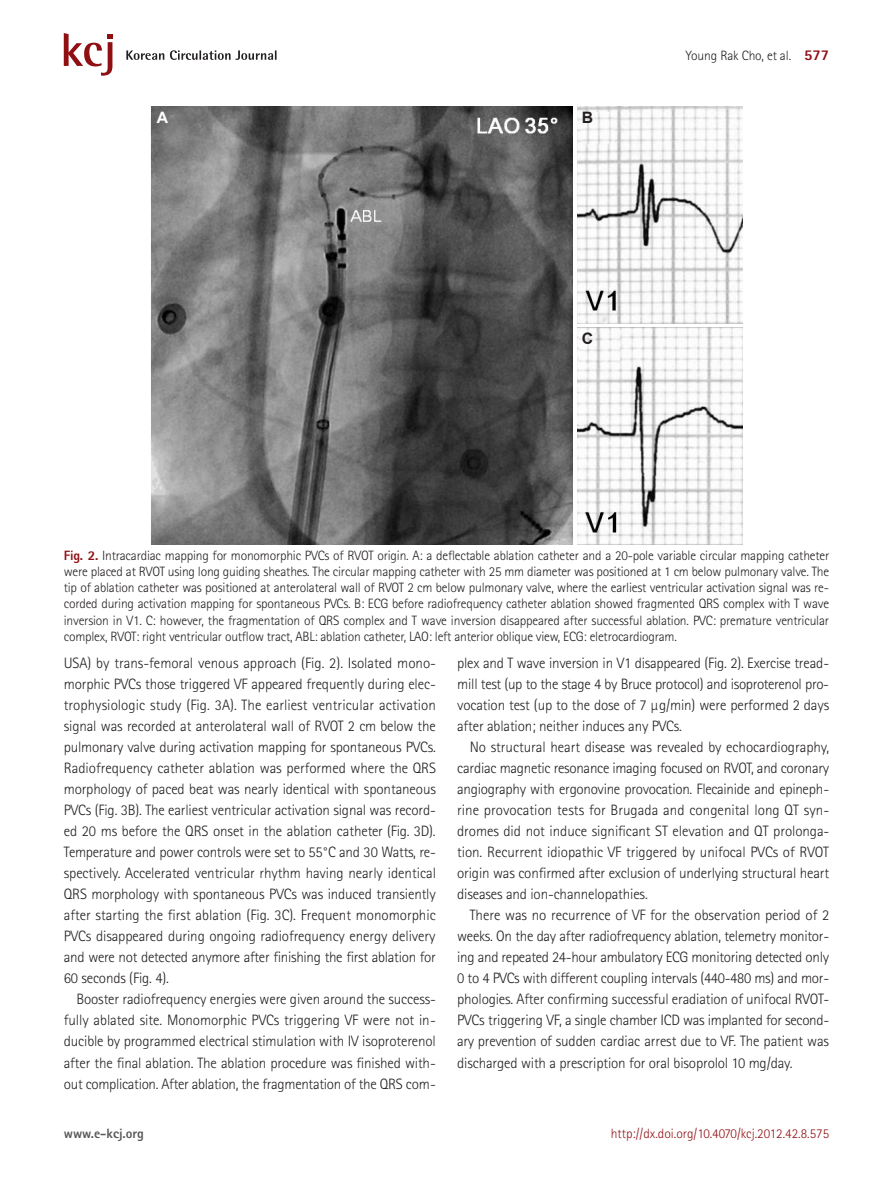
<style>
.page{position:relative;width:893px;height:1191px;background:#fff}
.page>*{position:absolute;margin:0;border:0;box-sizing:border-box;transform-origin:0 0}
.t1{font:700 15.75px "Arial";color:#231f20}
.t2{font:700 15.75px "Arial";color:#fff}
.본문{font:300 15px/21px "Rotis Sans Serif Std";letter-spacing:-.01em;color:#231f20;text-align:justify}
.t3{font:800 15px "Rotis Sans Serif Std";color:#900f13}
.그림제목1{font:300 13.5px/16.2px "Rotis Sans Serif Std";letter-spacing:-.015em;color:#231f20;text-align:justify}
.t4{font:300 13.5px "Rotis Sans Serif Std";color:#900f13}
.t5{font:800 13.5px "Rotis Sans Serif Std";color:#57585a}
.s1{font-weight:800;color:#900f13}
</style>
<div class="page">
<svg style="left:126px;top:50px;width:151px;height:10px"></svg>
<svg style="left:64px;top:33px;width:49px;height:43px"></svg>
<img style="left:151px;top:106px;width:422px;height:438px">
<img style="left:577px;top:106px;width:165px;height:217px">
<img style="left:577px;top:327px;width:165px;height:217px">
<p class="t2" style="left:157px;top:107px;width:13px">A</p>
<p class="t1" style="left:582px;top:107px;width:13px">B</p>
<p class="t1" style="left:582px;top:328px;width:13px">C</p>
<p class="그림제목1" style="left:685px;top:47px;width:107px">Young Rak Cho, et al.</p>
<p class="t3" style="left:804px;top:46px;width:27px">577</p>
<p class="그림제목1" style="left:64px;top:547px;width:767px"><span class="s1">Fig. 2.</span> Intracardiac mapping for monomorphic PVCs of RVOT origin. A: a deflectable ablation catheter and a 20-pole variable circular mapping catheter were placed at RVOT using long guiding sheathes. The circular mapping catheter with 25 mm diameter was positioned at 1 cm below pulmonary valve. The tip of ablation catheter was positioned at anterolateral wall of RVOT 2 cm below pulmonary valve, where the earliest ventricular activation signal was re&shy;corded during activation mapping for spontaneous PVCs. B: ECG before radiofrequency catheter ablation showed fragmented QRS complex with T wave inversion in V1. C: however, the fragmentation of QRS complex and T wave inversion disappeared after successful ablation. PVC: premature ventricular complex, RVOT: right ventricular outflow tract, ABL: ablation catheter, LAO: left anterior oblique view, ECG: eletrocardiogram.</p>
<p class="본문" style="left:64px;top:653px;width:374px">USA) by trans-femoral venous approach (Fig. 2). Isolated mono&shy;morphic PVCs those triggered VF appeared frequently during elec&shy;trophysiologic study (Fig. 3A). The earliest ventricular activation signal was recorded at anterolateral wall of RVOT 2 cm below the pulmonary valve during activation mapping for spontaneous PVCs.<br>Radiofrequency catheter ablation was performed where the QRS morphology of paced beat was nearly identical with spontaneous PVCs (Fig. 3B). The earliest ventricular activation signal was record&shy;ed 20 ms before the QRS onset in the ablation catheter (Fig. 3D).<br>Temperature and power controls were set to 55°C and 30 Watts, re&shy;spectively. Accelerated ventricular rhythm having nearly identical QRS morphology with spontaneous PVCs was induced transiently after starting the first ablation (Fig. 3C). Frequent monomorphic PVCs disappeared during ongoing radiofrequency energy delivery and were not detected anymore after finishing the first ablation for 60 seconds (Fig. 4).</p>
<p class="본문" style="left:64px;top:989px;width:374px;text-indent:13px">Booster radiofrequency energies were given around the success&shy;fully ablated site. Monomorphic PVCs triggering VF were not in&shy;ducible by programmed electrical stimulation with IV isoproterenol after the final ablation. The ablation procedure was finished with&shy;out complication. After ablation, the fragmentation of the QRS com-</p>
<p class="본문" style="left:457px;top:653px;width:374px">plex and T wave inversion in V1 disappeared (Fig. 2). Exercise tread&shy;mill test (up to the stage 4 by Bruce protocol) and isoproterenol pro&shy;vocation test (up to the dose of 7 μg/min) were performed 2 days after ablation; neither induces any PVCs.</p>
<p class="본문" style="left:457px;top:737px;width:374px;text-indent:13px">No structural heart disease was revealed by echocardiography, cardiac magnetic resonance imaging focused on RVOT, and coronary angiography with ergonovine provocation. Flecainide and epineph&shy;rine provocation tests for Brugada and congenital long QT syn&shy;dromes did not induce significant ST elevation and QT prolonga&shy;tion. Recurrent idiopathic VF triggered by unifocal PVCs of RVOT origin was confirmed after exclusion of underlying structural heart diseases and ion-channelopathies.</p>
<p class="본문" style="left:457px;top:905px;width:374px;text-indent:13px">There was no recurrence of VF for the observation period of 2 weeks. On the day after radiofrequency ablation, telemetry monitor&shy;ing and repeated 24-hour ambulatory ECG monitoring detected only 0 to 4 PVCs with different coupling intervals (440-480 ms) and mor&shy;phologies. After confirming successful eradiation of unifocal RVOT-PVCs triggering VF, a single chamber ICD was implanted for second&shy;ary prevention of sudden cardiac arrest due to VF. The patient was discharged with a prescription for oral bisoprolol 10 mg/day.</p>
<p class="t5" style="left:64px;top:1124px;width:82px">www.e-kcj.org</p>
<p class="t4" style="left:611px;top:1125px;width:220px">http://dx.doi.org/10.4070/kcj.2012.42.8.575</p>
</div>
